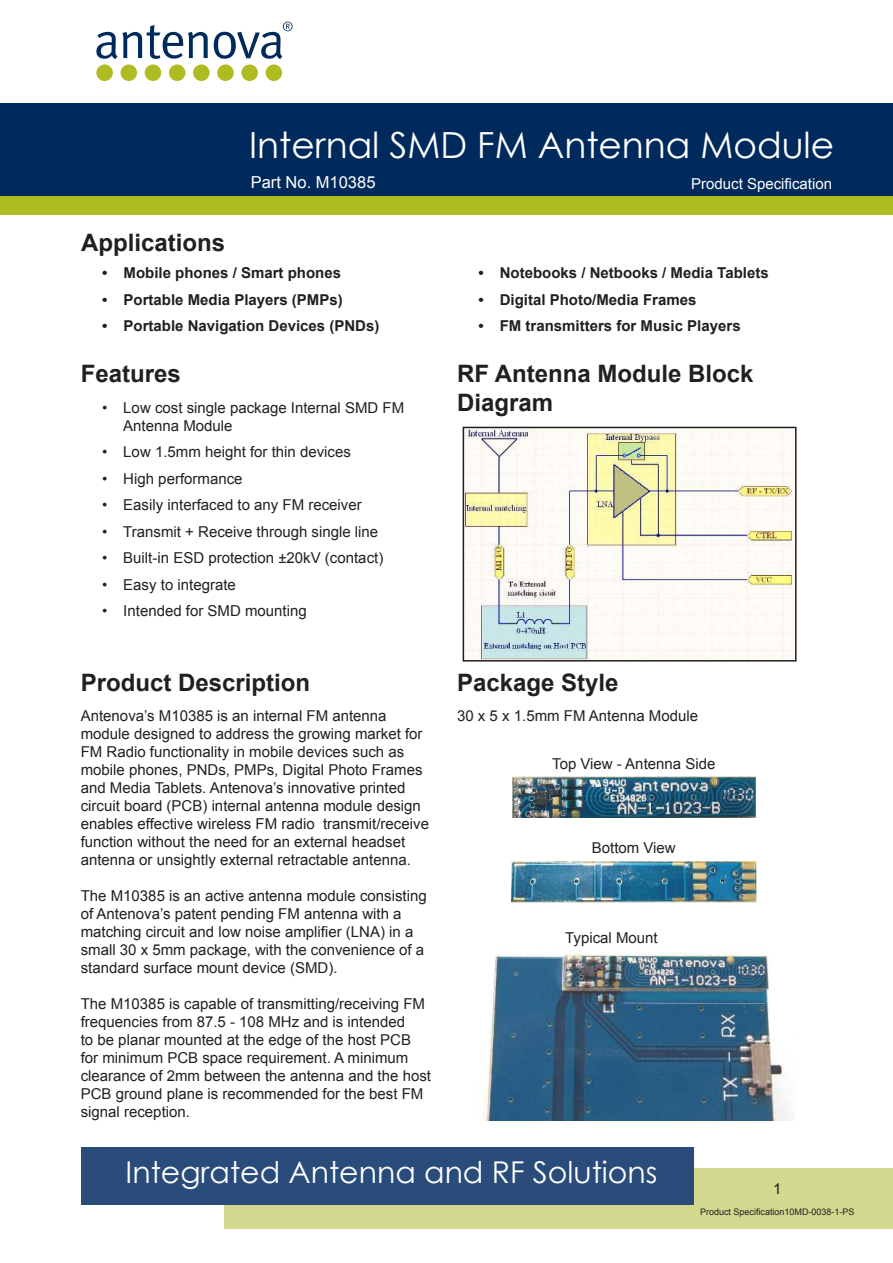
<style>
.page{position:relative;width:893px;height:1263px;background:#fff}
.page>*{position:absolute;margin:0;border:0;box-sizing:border-box;transform-origin:0 0}
.t1{font:36px "Century Gothic";color:#fff}
.t2{font:30px "Century Gothic";color:#fff}
.t3{font:700 24px/28.8px "Arial";color:#221f1f}
.t4{font:16.5px "Arial";color:#fff}
.t5{font:15px/18px "Arial";color:#221f1f}
.t6{font:700 15px/26.5px "Arial";color:#221f1f}
.t7{font:15px "Arial";color:#fff}
.t8{font:9px "Arial";color:#221f1f}
</style>
<div class="page">
<svg style="left:96px;top:25px;width:112px;height:34px"></svg>
<svg style="left:214px;top:22px;width:79px;height:37px"></svg>
<div style="left:96px;top:64px;width:17px;height:17px;background:#afbc21;border-radius:50%"></div>
<div style="left:266px;top:64px;width:16px;height:17px;background:#afbc21;border-radius:50%"></div>
<div style="left:241px;top:64px;width:17px;height:17px;background:#afbc21;border-radius:50%"></div>
<div style="left:217px;top:64px;width:17px;height:17px;background:#afbc21;border-radius:50%"></div>
<div style="left:193px;top:64px;width:17px;height:17px;background:#afbc21;border-radius:50%"></div>
<div style="left:169px;top:64px;width:16px;height:17px;background:#afbc21;border-radius:50%"></div>
<div style="left:145px;top:64px;width:16px;height:17px;background:#afbc21;border-radius:50%"></div>
<div style="left:121px;top:64px;width:16px;height:17px;background:#afbc21;border-radius:50%"></div>
<div style="left:224px;top:1168px;width:669px;height:61px;background:#d2d88e"></div>
<div style="left:81px;top:1148px;width:613px;height:57px;background:#294c7a"></div>
<div style="left:0;top:103px;width:893px;height:94px;background:#002a5b"></div>
<div style="left:0;top:196px;width:893px;height:19px;background:#afbc21"></div>
<img style="left:484px;top:948px;width:307px;height:173px">
<img style="left:466px;top:430px;width:328px;height:229px">
<div style="left:463px;top:427px;width:334px;height:235px;border:2px solid #221f1f"></div>
<img style="left:512px;top:776px;width:243px;height:42px">
<img style="left:511px;top:861px;width:245px;height:42px">
<h3 class="t3" style="left:81px;top:231px;width:146px">Applications</h3>
<h1 class="t1" style="left:249px;top:131px;width:587px">Internal SMD FM Antenna Module</h1>
<p class="t4" style="left:251px;top:171px;width:126px">Part No. M10385</p>
<p class="t7" style="left:691px;top:174px;width:142px">Product Speci昀椀cation</p>
<p class="t6" style="left:102px;top:261px;width:7px;text-align:justify">• • •</p>
<p class="t6" style="left:500px;top:261px;width:270px">Notebooks / Netbooks / Media Tablets<br>Digital Photo/Media Frames<br>FM transmitters for Music Players</p>
<p class="t6" style="left:124px;top:261px;width:257px">Mobile phones / Smart phones<br>Portable Media Players (PMPs)<br>Portable Navigation Devices (PNDs)</p>
<p class="t6" style="left:478px;top:261px;width:7px;text-align:justify">• • •</p>
<h3 class="t3" style="left:81px;top:361px;width:102px">Features</h3>
<p class="t5" style="left:123px;top:399px;width:282px">Low cost single package Internal SMD FM<br>Antenna Module</p>
<p class="t5" style="left:123px;top:439px;width:261px;line-height:26.5px">Low 1.5mm height for thin devices<br>High performance<br>Easily interfaced to any FM receiver<br>Transmit + Receive through single line<br>Built-in ESD protection ±20kV (contact)<br>Easy to integrate<br>Intended for SMD mounting</p>
<p class="t5" style="left:102px;top:400px;width:7px">•</p>
<p class="t5" style="left:102px;top:440px;width:7px;line-height:26.5px;text-align:justify">• • • • • • •</p>
<h3 class="t3" style="left:81px;top:670px;width:231px">Product Description</h3>
<p class="t5" style="left:81px;top:707px;width:350px">Antenova’s M10385 is an internal FM antenna module designed to address the growing market for FM Radio functionality in mobile devices such as mobile phones, PNDs, PMPs, Digital Photo Frames and Media Tablets. Antenova’s innovative printed circuit board (PCB) internal antenna module design enables effective wireless FM radio transmit/receive function without the need for an external headset antenna or unsightly external retractable antenna.</p>
<p class="t5" style="left:81px;top:887px;width:348px">The M10385 is an active antenna module consisting of Antenova’s patent pending FM antenna with a matching circuit and low noise ampli昀椀er (LNA) in a small 30 x 5mm package, with the convenience of a standard surface mount device (SMD).</p>
<p class="t5" style="left:81px;top:995px;width:352px">The M10385 is capable of transmitting/receiving FM frequencies from 87.5 - 108 MHz and is intended<br>to be planar mounted at the edge of the host PCB for minimum PCB space requirement. A minimum clearance of 2mm between the antenna and the host PCB ground plane is recommended for the best FM signal reception.</p>
<h3 class="t3" style="left:457px;top:361px;width:298px">RF Antenna Module Block<br>Diagram</h3>
<h3 class="t3" style="left:457px;top:670px;width:163px">Package Style</h3>
<p class="t5" style="left:457px;top:707px;width:242px">30 x 5 x 1.5mm FM Antenna Module</p>
<p class="t5" style="left:552px;top:755px;width:165px">Top View - Antenna Side</p>
<p class="t5" style="left:592px;top:839px;width:85px">Bottom View</p>
<p class="t5" style="left:565px;top:928px;width:94px">Typical Mount</p>
<h2 class="t2" style="left:126px;top:1161px;width:533px">Integrated Antenna and RF Solutions</h2>
<p class="t8" style="left:700px;top:1206px;width:156px">Product Speci昀椀cation10MD-0038-1-PS</p>
</div>
